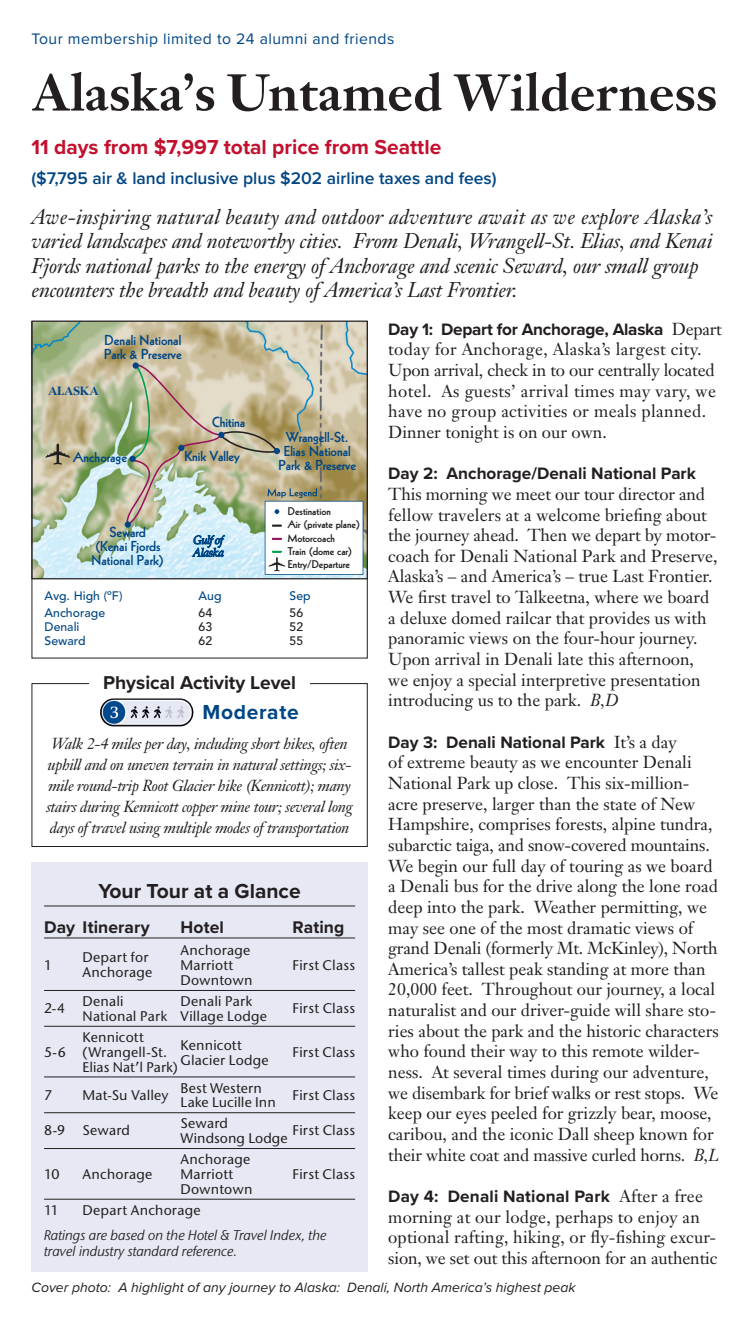
<style>
.page{position:relative;width:756px;height:1323px;background:#fff}
.page>*{position:absolute;margin:0;border:0;box-sizing:border-box;transform-origin:0 0}
.t1{font:500 54.25px "Janson URW";letter-spacing:-.025em;color:#231f20}
.t2{font:italic 21px/24.5px "Janson Text LT Pro";letter-spacing:-.01em;color:#231f20}
.t3{font:700 21px "Proxima Nova";color:#c3102f}
.t4{font:700 21px "Proxima Nova";color:#231f20}
.t5{font:700 21px "Proxima Nova";letter-spacing:.03em;color:#004684}
.t6{font:700 19.25px "Proxima Nova";color:#231f20}
.t7{font:600 17.5px "Proxima Nova";color:#004684}
.t8{font:700 17.5px "Proxima Nova";letter-spacing:.005em;color:#231f20}
.t9{font:17.15px/20.7px "Janson Text LT Pro";color:#231f20}
.t10{font:17.15px/20.7px "Janson Text LT Pro";letter-spacing:.02em;color:#231f20}
.t11{font:italic 15.75px/21px "Janson Text LT Pro";letter-spacing:-.025em;color:#231f20;text-align:center}
.Tour_Membership{font:15.75px "Proxima Nova";letter-spacing:.03em;color:#004684}
.t12{font:500 14px/14.9px "Stone Sans ITC Std";letter-spacing:.01em;color:#231f20}
.t13{font:800 14px/14px "Kabel";color:#004684;text-align:center}
.t14{font:italic 14px "Proxima Nova";color:#231f20}
.t15{font:italic 14px/15.8px "Stone Sans IIITC Pro";color:#231f20}
.t16{font:italic 12.42px/12.4px "Zapf Renais SH";color:#004684}
.t17{font:700 12.42px "Zapf Renais SH";color:#004684}
.Information{font:500 12.25px "Avenir LT Pro";color:#004684}
.Information-2{font:500 12.25px "Avenir LT Pro";color:#231f20}
.t18{font:800 10.85px/13.1px "Kabel";color:#231f20}
.s1{font-family:"Proxima Nova";font-weight:700}
.s2{font-style:italic}
</style>
<div class="page">
<div style="left:32px;top:862px;width:336px;height:409px;background:#e6e9f3"></div>
<hr style="left:44px;top:906px;width:311px;height:1px;background:#231f20">
<hr style="left:44px;top:938px;width:311px;height:1px;background:#231f20">
<hr style="left:44px;top:990px;width:311px;height:1px;background:#231f20">
<hr style="left:44px;top:1026px;width:311px;height:1px;background:#231f20">
<hr style="left:44px;top:1077px;width:311px;height:1px;background:#231f20">
<hr style="left:44px;top:1112px;width:311px;height:1px;background:#231f20">
<hr style="left:44px;top:1148px;width:311px;height:1px;background:#231f20">
<hr style="left:44px;top:1199px;width:311px;height:1px;background:#231f20">
<img style="left:34px;top:323px;width:331px;height:254px">
<div style="left:125px;top:521px;width:6px;height:7px;background:#004684;border-radius:50%"></div>
<svg style="left:127px;top:364px;width:236px;height:211px;background:#c9c9b5"></svg>
<svg style="left:45px;top:444px;width:25px;height:21px"></svg>
<div style="left:32px;top:321px;width:336px;height:258px;border:1px solid #231f20"></div>
<svg style="left:31px;top:683px;width:337px;height:164px"></svg>
<div style="left:89px;top:674px;width:221px;height:29px;background:#fff"></div>
<img style="left:100px;top:699px;width:93px;height:28px">
<p class="Tour_Membership" style="left:32px;top:27px;width:364px">Tour membership limited to 24 alumni and friends</p>
<p class="t1" style="left:32px;top:62px;width:688px">Alaska’s Untamed Wilderness</p>
<p class="t3" style="left:32px;top:132px;width:411px">11 days from $7,997 total price from Seattle</p>
<p class="t7" style="left:32px;top:165px;width:467px">($7,795 air &amp; land inclusive plus $202 airline taxes and fees)</p>
<p class="t2" style="left:32px;top:204px;width:683px">Awe-inspiring natural beauty and outdoor adventure await as we explore Alaska’s varied landscapes and noteworthy cities. From Denali, Wrangell-St. Elias, and Kenai Fjords national parks to the energy of Anchorage and scenic Seward, our small group encounters the breadth and beauty of America’s Last Frontier.</p>
<p class="t13" style="left:104px;top:333px;width:79px;text-align:left">Denali National<br>Park &amp; Preserve</p>
<p class="t17" style="left:48px;top:384px;width:52px">ALASKA</p>
<p class="t13" style="left:73px;top:450px;width:55px">Anchorage</p>
<p class="t13" style="left:212px;top:416px;width:35px">Chitina</p>
<p class="t13" style="left:185px;top:449px;width:57px">Knik Valley</p>
<p class="t13" style="left:92px;top:525px;width:74px">Seward<br>(Kenai Fjords<br>National Park)</p>
<p class="t16" style="left:192px;top:534px;width:33px">Gulf of<br>Alaska</p>
<p class="t13" style="left:279px;top:430px;width:79px">Wrangell-St.<br>Elias National<br>Park &amp; Preserve</p>
<p class="t18" style="left:288px;top:505px;width:74px">Destination<br>Air (private plane)<br>Motorcoach<br>Train (dome car)<br>Entry/Departure</p>
<p class="Information" style="left:45px;top:588px;width:79px">Avg. High (ºF)</p>
<p class="Information" style="left:199px;top:588px;width:24px">Aug</p>
<p class="Information" style="left:290px;top:588px;width:23px">Sep</p>
<p class="Information" style="left:45px;top:606px;width:62px">Anchorage</p>
<p class="Information-2" style="left:199px;top:606px;width:15px">64</p>
<p class="Information-2" style="left:290px;top:606px;width:15px">56</p>
<p class="Information" style="left:45px;top:620px;width:36px">Denali</p>
<p class="Information-2" style="left:199px;top:620px;width:15px">63</p>
<p class="Information-2" style="left:290px;top:620px;width:15px">52</p>
<p class="Information" style="left:45px;top:634px;width:43px">Seward</p>
<p class="Information-2" style="left:199px;top:634px;width:15px">62</p>
<p class="Information-2" style="left:290px;top:634px;width:15px">55</p>
<p class="t6" style="left:103px;top:668px;width:194px">Physical Activity Level</p>
<p class="t5" style="left:203px;top:696px;width:98px">Moderate</p>
<p class="t11" style="left:46px;top:733px;width:308px">Walk 2-4 miles per day, including short hikes, often uphill and on uneven terrain in natural settings; six&shy;mile round-trip Root Glacier hike (Kennicott); many stairs during Kennicott copper mine tour; several long days of travel using multiple modes of transportation</p>
<p class="t4" style="left:99px;top:875px;width:204px">Your Tour at a Glance</p>
<p class="t8" style="left:44px;top:914px;width:107px">Day Itinerary</p>
<p class="t8" style="left:181px;top:914px;width:45px">Hotel</p>
<p class="t8" style="left:293px;top:914px;width:53px">Rating</p>
<p class="t12" style="left:83px;top:950px;width:67px">Depart for</p>
<p class="t12" style="left:181px;top:943px;width:71px">Anchorage</p>
<p class="t12" style="left:181px;top:958px;width:54px">Marriott</p>
<p class="t12" style="left:293px;top:958px;width:64px">First Class</p>
<p class="t12" style="left:181px;top:973px;width:73px">Downtown</p>
<p class="t12" style="left:44px;top:958px;width:10px">1</p>
<p class="t12" style="left:83px;top:965px;width:71px">Anchorage</p>
<p class="t12" style="left:83px;top:994px;width:42px">Denali</p>
<p class="t12" style="left:181px;top:994px;width:73px">Denali Park</p>
<p class="t12" style="left:44px;top:1001px;width:22px">2-4</p>
<p class="t12" style="left:83px;top:1009px;width:186px">National Park Village Lodge</p>
<p class="t12" style="left:44px;top:1029px;width:125px;text-indent:38px">Kennicott<br>5-6 (Wrangell-St.</p>
<p class="t12" style="left:181px;top:1037px;width:63px">Kennicott</p>
<p class="t12" style="left:83px;top:1059px;width:97px">Elias Nat’l Park)</p>
<p class="t12" style="left:181px;top:1052px;width:90px">Glacier Lodge</p>
<p class="t12" style="left:44px;top:1087px;width:10px">7</p>
<p class="t12" style="left:83px;top:1087px;width:88px">Mat-Su Valley</p>
<p class="t12" style="left:181px;top:1080px;width:83px">Best Western</p>
<p class="t12" style="left:181px;top:1095px;width:97px">Lake Lucille Inn</p>
<p class="t12" style="left:293px;top:1001px;width:64px">First Class</p>
<p class="t12" style="left:293px;top:1044px;width:64px">First Class</p>
<p class="t12" style="left:293px;top:1087px;width:64px">First Class</p>
<p class="t12" style="left:181px;top:1116px;width:49px">Seward</p>
<p class="t12" style="left:44px;top:1123px;width:87px">8-9 Seward</p>
<p class="t12" style="left:293px;top:1123px;width:64px">First Class</p>
<p class="t12" style="left:181px;top:1131px;width:109px">Windsong Lodge</p>
<p class="t12" style="left:181px;top:1152px;width:71px">Anchorage</p>
<p class="t12" style="left:44px;top:1167px;width:17px">10</p>
<p class="t12" style="left:83px;top:1167px;width:71px">Anchorage</p>
<p class="t12" style="left:181px;top:1167px;width:54px">Marriott</p>
<p class="t12" style="left:293px;top:1167px;width:64px">First Class</p>
<p class="t12" style="left:181px;top:1181px;width:73px">Downtown</p>
<p class="t12" style="left:44px;top:1202px;width:16px">11</p>
<p class="t12" style="left:83px;top:1202px;width:119px">Depart Anchorage</p>
<p class="t15" style="left:44px;top:1228px;width:284px">Ratings are based on the Hotel &amp; Travel Index, the travel industry standard reference.</p>
<p class="t10" style="left:388px;top:318px;width:335px"><span class="s1">Day 1: Depart for Anchorage, Alaska</span> Depart today for Anchorage, Alaska’s largest city.<br>Upon arrival, check in to our centrally located hotel. As guests’ arrival times may vary, we have no group activities or meals planned.<br>Dinner tonight is on our own.</p>
<p class="t9" style="left:388px;top:463px;width:331px"><span class="s1">Day 2: Anchorage/Denali National Park </span>This morning we meet our tour director and fellow travelers at a welcome briefing about the journey ahead. Then we depart by motor&shy;coach for Denali National Park and Preserve, Alaska’s – and America’s – true Last Frontier.<br>We first travel to Talkeetna, where we board a deluxe domed railcar that provides us with panoramic views on the four-hour journey.<br>Upon arrival in Denali late this afternoon, we enjoy a special interpretive presentation introducing us to the park. <span class="s2">B,D</span></p>
<p class="t9" style="left:388px;top:731px;width:332px"><span class="s1">Day 3: Denali National Park</span> It’s a day<br>of extreme beauty as we encounter Denali National Park up close. This six-million&shy;acre preserve, larger than the state of New Hampshire, comprises forests, alpine tundra, subarctic taiga, and snow-covered mountains.<br>We begin our full day of touring as we board a Denali bus for the drive along the lone road deep into the park. Weather permitting, we may see one of the most dramatic views of grand Denali (formerly Mt. McKinley), North America’s tallest peak standing at more than 20,000 feet. Throughout our journey, a local naturalist and our driver-guide will share sto&shy;ries about the park and the historic characters who found their way to this remote wilder&shy;ness. At several times during our adventure, we disembark for brief walks or rest stops. We keep our eyes peeled for grizzly bear, moose, caribou, and the iconic Dall sheep known for their white coat and massive curled horns. <span class="s2">B,L</span></p>
<p class="t9" style="left:388px;top:1186px;width:331px"><span class="s1">Day 4: Denali National Park</span> After a free morning at our lodge, perhaps to enjoy an optional rafting, hiking, or fly-fishing excur&shy;sion, we set out this afternoon for an authentic</p>
<p class="t14" style="left:32px;top:1277px;width:546px">Cover photo: A highlight of any journey to Alaska: Denali, North America’s highest peak</p>
</div>
